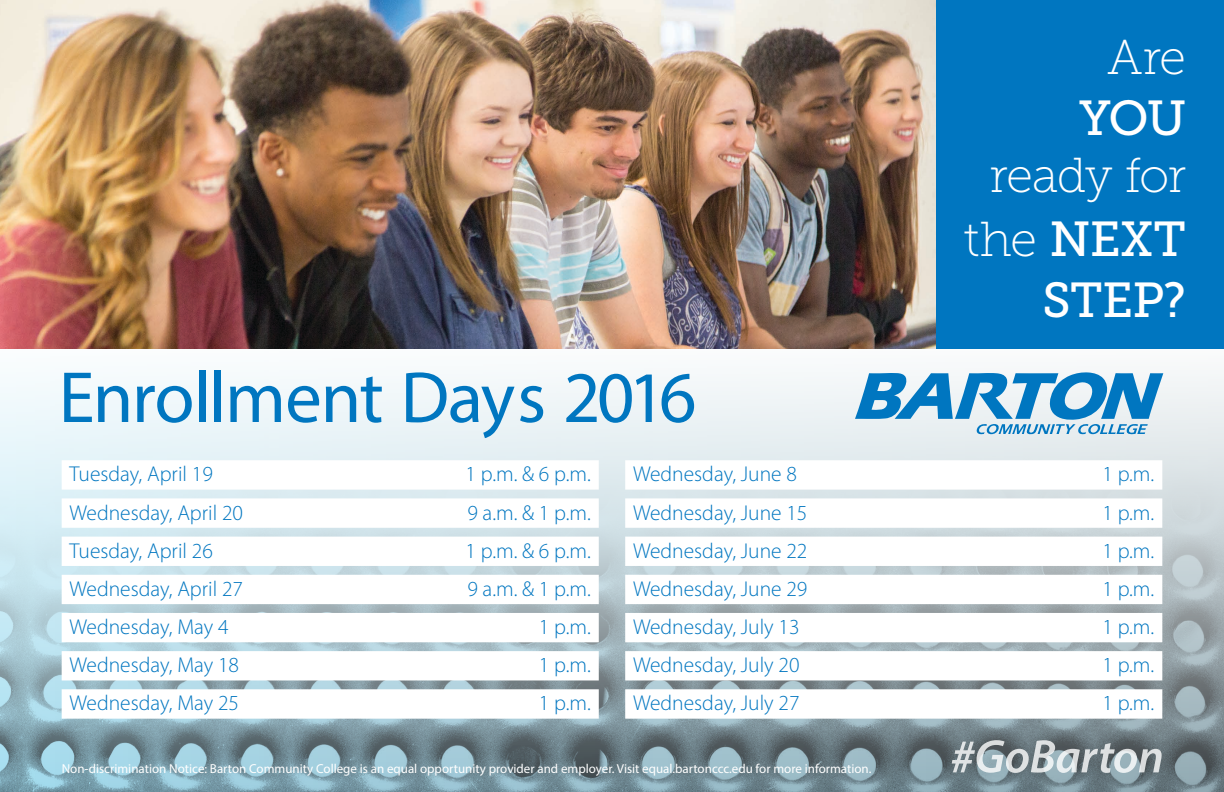
<style>
.page{position:relative;width:1224px;height:792px;background:#fff}
.page>*{position:absolute;margin:0;border:0;box-sizing:border-box;transform-origin:0 0}
.t1{font:73px "Myriad Pro";letter-spacing:-.02em;color:#0076c0}
.t2{font:48.9px/60.7px "Museo Slab 100";letter-spacing:-.03em;color:#fff;text-align:center}
.t3{font:48.9px/60.7px "Museo Slab 500";letter-spacing:-.01em;color:#fff;text-align:right}
.dates{font:300 21.5px "Myriad Pro";color:#0076c0}
.t4{font:13px "Myriad Pro";color:#fff}
.s1{font-family:"Museo Slab 500"}
.s2{font-family:"Museo Slab 100"}
</style>
<div class="page">
<div style="left:0;top:348px;width:1224px;height:444px;background:#eff6f9"></div>
<img style="left:0;top:456px;width:1224px;height:336px">
<img style="left:0;top:0;width:936px;height:348px">
<div style="left:936px;top:0;width:288px;height:348px;background:#0076c0"></div>
<div style="left:62px;top:460px;width:537px;height:30px;background:#fff"></div>
<div style="left:62px;top:498px;width:537px;height:30px;background:#fff"></div>
<div style="left:62px;top:537px;width:537px;height:29px;background:#fff"></div>
<div style="left:62px;top:575px;width:537px;height:29px;background:#fff"></div>
<div style="left:62px;top:613px;width:537px;height:29px;background:#fff"></div>
<div style="left:62px;top:651px;width:537px;height:29px;background:#fff"></div>
<div style="left:62px;top:689px;width:537px;height:30px;background:#fff"></div>
<div style="left:625px;top:460px;width:537px;height:30px;background:#fff"></div>
<div style="left:625px;top:498px;width:537px;height:30px;background:#fff"></div>
<div style="left:625px;top:537px;width:537px;height:29px;background:#fff"></div>
<div style="left:625px;top:575px;width:537px;height:29px;background:#fff"></div>
<div style="left:625px;top:613px;width:537px;height:29px;background:#fff"></div>
<div style="left:625px;top:651px;width:537px;height:29px;background:#fff"></div>
<div style="left:625px;top:689px;width:537px;height:30px;background:#fff"></div>
<svg style="left:952px;top:740px;width:210px;height:33px"></svg>
<svg style="left:855px;top:372px;width:308px;height:62px"></svg>
<p class="t2" style="left:1079px;top:28px;width:108px">Are<br><span class="s1">YOU</span></p>
<p class="t2" style="left:990px;top:145px;width:198px">ready for</p>
<p class="t3" style="left:964px;top:210px;width:224px"><span class="s2">the</span> NEXT<br>STEP?</p>
<p class="t1" style="left:59px;top:353px;width:639px">Enrollment Days 2016</p>
<p class="dates" style="left:69px;top:461px;width:145px">Tuesday, April 19</p>
<p class="dates" style="left:466px;top:461px;width:127px">1 p.m. &amp; 6 p.m.</p>
<p class="dates" style="left:69px;top:499px;width:175px">Wednesday, April 20</p>
<p class="dates" style="left:467px;top:499px;width:125px">9 a.m. &amp; 1 p.m.</p>
<p class="dates" style="left:69px;top:538px;width:145px">Tuesday, April 26</p>
<p class="dates" style="left:466px;top:538px;width:127px">1 p.m. &amp; 6 p.m.</p>
<p class="dates" style="left:69px;top:576px;width:175px">Wednesday, April 27</p>
<p class="dates" style="left:467px;top:576px;width:125px">9 a.m. &amp; 1 p.m.</p>
<p class="dates" style="left:69px;top:614px;width:161px">Wednesday, May 4</p>
<p class="dates" style="left:539px;top:614px;width:53px">1 p.m.</p>
<p class="dates" style="left:69px;top:652px;width:171px">Wednesday, May 18</p>
<p class="dates" style="left:539px;top:652px;width:53px">1 p.m.</p>
<p class="dates" style="left:69px;top:690px;width:171px">Wednesday, May 25</p>
<p class="dates" style="left:539px;top:690px;width:53px">1 p.m.</p>
<p class="dates" style="left:633px;top:461px;width:165px">Wednesday, June 8</p>
<p class="dates" style="left:1102px;top:461px;width:53px">1 p.m.</p>
<p class="dates" style="left:633px;top:499px;width:176px">Wednesday, June 15</p>
<p class="dates" style="left:1102px;top:499px;width:53px">1 p.m.</p>
<p class="dates" style="left:633px;top:538px;width:176px">Wednesday, June 22</p>
<p class="dates" style="left:1102px;top:538px;width:53px">1 p.m.</p>
<p class="dates" style="left:633px;top:576px;width:176px">Wednesday, June 29</p>
<p class="dates" style="left:1102px;top:576px;width:53px">1 p.m.</p>
<p class="dates" style="left:633px;top:614px;width:168px">Wednesday, July 13</p>
<p class="dates" style="left:1102px;top:614px;width:53px">1 p.m.</p>
<p class="dates" style="left:633px;top:652px;width:168px">Wednesday, July 20</p>
<p class="dates" style="left:1102px;top:652px;width:53px">1 p.m.</p>
<p class="dates" style="left:633px;top:690px;width:168px">Wednesday, July 27</p>
<p class="dates" style="left:1102px;top:690px;width:53px">1 p.m.</p>
<p class="t4" style="left:62px;top:760px;width:811px">Non-discrimination Notice: Barton Community College is an equal opportunity provider and employer. Visit equal.bartonccc.edu for more information.</p>
</div>
